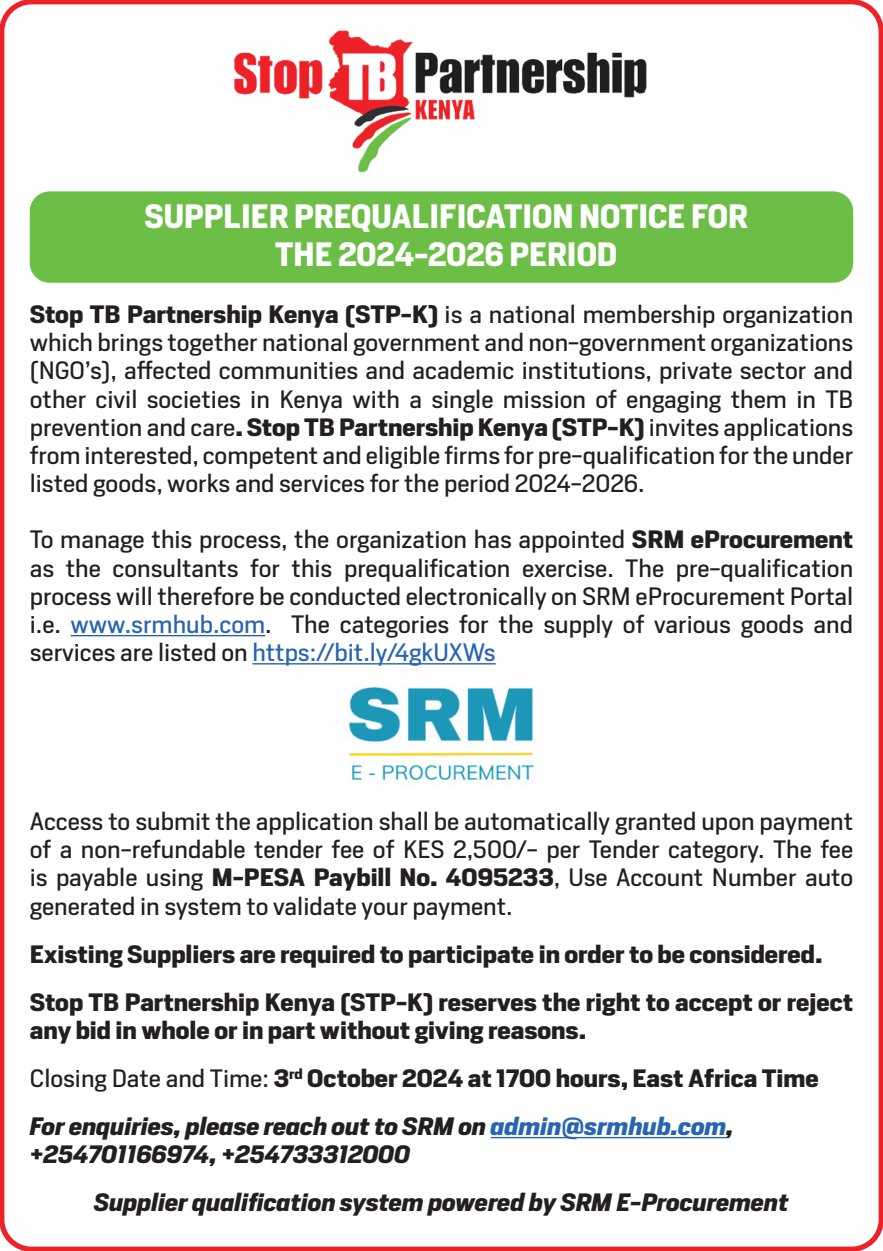
<style>
.page{position:relative;width:883px;height:1251px;background:#fff}
.page>*{position:absolute;margin:0;border:0;box-sizing:border-box;transform-origin:0 0}
.t1{font:700 31.5px "Heron Sans";color:#fff}
.Default{font:23.45px/28px "Heron Sans";color:#231f20;text-align:justify;scale:1.08 1}
.t2{font:700 23.45px/28px "Heron Sans";color:#231f20;scale:1.08 1}
.t3{font:italic 700 23.45px/28px "Heron Sans";color:#231f20;scale:1.08 1}
.s1{font-weight:700}
.s2{color:#2865b1}
.s3{font-weight:400}
</style>
<div class="page">
<div style="left:30px;top:191px;width:823px;height:92px;background:#6dbe46;border-radius:20px"></div>
<div style="left:0;top:0;width:883px;height:1250px;border:5px solid #ed2229;border-radius:30px"></div>
<hr style="left:71px;top:634px;width:194px;height:2px;background:#2865b1">
<hr style="left:252px;top:663px;width:244px;height:1px;background:#2865b1">
<hr style="left:491px;top:1136px;width:236px;height:1px;background:#2865b1">
<img style="left:348px;top:687px;width:187px;height:99px">
<img style="left:233px;top:30px;width:414px;height:146px">
<p class="t1" style="left:145px;top:196px;width:605px">SUPPLIER PREQUALIFICATION NOTICE FOR</p>
<p class="t1" style="left:275px;top:233px;width:343px">THE 2024-2026 PERIOD</p>
<p class="Default" style="left:30px;top:300px;width:764px"><span class="s1">Stop TB Partnership Kenya (STP-K)</span> is a national membership organization which brings together national government and non-government organizations (NGO’s), affected communities and academic institutions, private sector and other civil societies in Kenya with a single mission of engaging them in TB prevention and care<span class="s1">. Stop TB Partnership Kenya (STP-K)</span> invites applications from interested, competent and eligible firms for pre-qualification for the under listed goods, works and services for the period 2024-2026.</p>
<p class="Default" style="left:30px;top:525px;width:764px">To manage this process, the organization has appointed <span class="s1">SRM eProcurement </span>as the consultants for this prequalification exercise. The pre-qualification process will therefore be conducted electronically on SRM eProcurement Portal i.e. <span class="s2">www.srmhub.com</span>. The categories for the supply of various goods and services are listed on <span class="s2">https://bit.ly/4gkUXWs</span></p>
<p class="Default" style="left:30px;top:807px;width:764px">Access to submit the application shall be automatically granted upon payment of a non-refundable tender fee of KES 2,500/- per Tender category. The fee is payable using <span class="s1">M-PESA Paybill No. 4095233</span>, Use Account Number auto generated in system to validate your payment.</p>
<p class="t2" style="left:30px;top:939px;width:736px">Existing Suppliers are required to participate in order to be considered.</p>
<p class="t2" style="left:30px;top:987px;width:764px">Stop TB Partnership Kenya (STP-K) reserves the right to accept or reject any bid in whole or in part without giving reasons.</p>
<p class="t2" style="left:30px;top:1063px;width:732px"><span class="s3">Closing Date and Time:</span> 3<sup>rd</sup> October 2024 at 1700 hours, East Africa Time</p>
<p class="t3" style="left:30px;top:1111px;width:654px">For enquiries, please reach out to SRM on <span class="s2">admin@srmhub.com</span>, +254701166974, +254733312000</p>
<p class="t3" style="left:94px;top:1187px;width:645px">Supplier qualification system powered by SRM E-Procurement</p>
</div>
